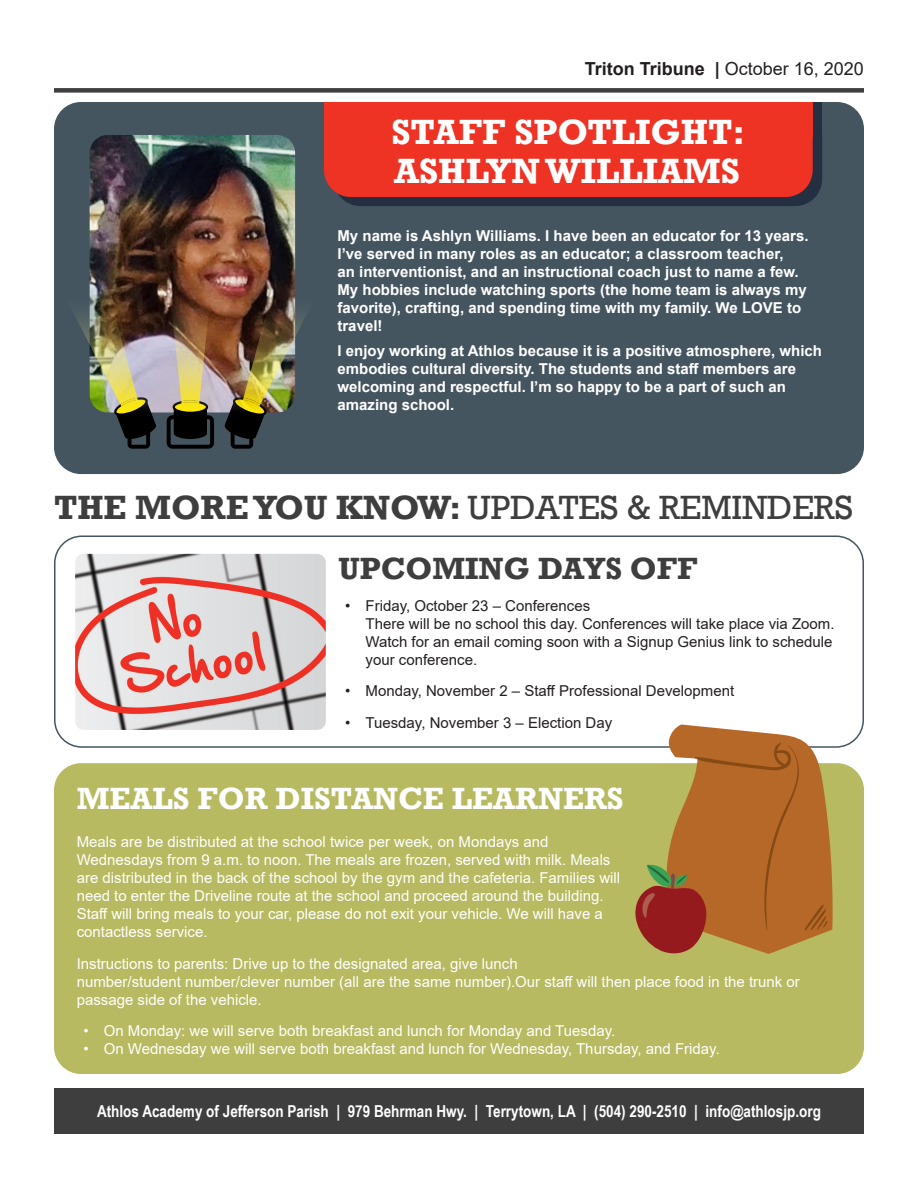
<style>
.page{position:relative;width:918px;height:1188px;background:#fff}
.page>*{position:absolute;margin:0;border:0;box-sizing:border-box;transform-origin:0 0}
.t1{font:700 36px "Rockwell";color:#fff}
.t2{font:34.5px "Rockwell";color:#3e3e3f}
.t3{font:700 31.5px "Rockwell";color:#fff}
.t4{font:700 31.5px "Rockwell";color:#3e3e3f}
.t5{font:700 18px "Arial";color:#231f20}
.t6{font:700 16.5px "Arial Narrow";color:#fff}
.t7{font:15px/18px "Arial";color:#fff}
.t8{font:700 15px/18px "Arial";color:#fff}
.t9{font:15px/18px "Arial";color:#231f20}
.s1{font-weight:400}
.s2{font-weight:700}
</style>
<div class="page">
<div style="left:54px;top:102px;width:810px;height:372px;background:#455560;border-radius:27px"></div>
<div style="left:54px;top:88px;width:810px;height:5px;background:#3e3e3f"></div>
<div style="left:54px;top:1089px;width:810px;height:45px;background:#3e3e3f"></div>
<img style="left:90px;top:135px;width:205px;height:277px">
<svg style="left:167px;top:401px;width:47px;height:48px"></svg>
<img style="left:156px;top:165px;width:68px;height:236px">
<img style="left:181px;top:400px;width:18px;height:7px">
<svg style="left:114px;top:397px;width:43px;height:52px"></svg>
<img style="left:75px;top:169px;width:62px;height:235px">
<img style="left:121px;top:400px;width:18px;height:10px">
<img style="left:120px;top:398px;width:18px;height:8px">
<svg style="left:224px;top:397px;width:43px;height:52px"></svg>
<img style="left:244px;top:169px;width:112px;height:235px">
<img style="left:242px;top:400px;width:17px;height:10px">
<img style="left:243px;top:398px;width:17px;height:8px">
<div style="left:334px;top:111px;width:488px;height:95px;background:#243042;border-radius:27px"></div>
<div style="left:324px;top:102px;width:489px;height:95px;background:#ee3224;border-radius:27px"></div>
<div style="left:324px;top:102px;width:489px;height:35px;background:#ee3224"></div>
<div style="left:54px;top:536px;width:810px;height:212px;border:2px solid #455560;border-radius:27px"></div>
<img style="left:75px;top:554px;width:251px;height:176px">
<div style="left:54px;top:763px;width:810px;height:311px;background:#b7ba60;border-radius:27px"></div>
<svg style="left:635px;top:724px;width:199px;height:230px"></svg>
<p class="t5" style="left:585px;top:56px;width:281px">Triton Tribune | <span class="s1">October 16, 2020</span></p>
<p class="t1" style="left:391px;top:110px;width:355px">STAFF SPOTLIGHT:</p>
<p class="t1" style="left:394px;top:149px;width:347px">ASHLYN WILLIAMS</p>
<p class="t8" style="left:338px;top:227px;width:473px">My name is Ashlyn Williams. I have been an educator for 13 years.<br>I’ve served in many roles as an educator; a classroom teacher,<br>an interventionist, and an instructional coach just to name a few.<br>My hobbies include watching sports (the home team is always my favorite), crafting, and spending time with my family. We LOVE to travel!</p>
<p class="t8" style="left:338px;top:342px;width:486px">I enjoy working at Athlos because it is a positive atmosphere, which embodies cultural diversity. The students and staff members are welcoming and respectful. I’m so happy to be a part of such an amazing school.</p>
<p class="t2" style="left:54px;top:487px;width:801px"><span class="s2">THE MORE YOU KNOW:</span> UPDATES &amp; REMINDERS</p>
<p class="t4" style="left:339px;top:549px;width:361px">UPCOMING DAYS OFF</p>
<p class="t9" style="left:366px;top:596px;width:471px;text-indent:-20px">• Friday, October 23 – Conferences<br>There will be no school this day. Conferences will take place via Zoom.<br>Watch for an email coming soon with a Signup Genius link to schedule your conference.</p>
<p class="t9" style="left:345px;top:682px;width:390px">• Monday, November 2 – Staff Professional Development</p>
<p class="t9" style="left:345px;top:713px;width:269px">• Tuesday, November 3 – Election Day</p>
<p class="t3" style="left:77px;top:779px;width:549px">MEALS FOR DISTANCE LEARNERS</p>
<p class="t7" style="left:77px;top:833px;width:545px">Meals are be distributed at the school twice per week, on Mondays and Wednesdays from 9 a.m. to noon. The meals are frozen, served with milk. Meals are distributed in the back of the school by the gym and the cafeteria. Families will need to enter the Driveline route at the school and proceed around the building.<br>Staff will bring meals to your car, please do not exit your vehicle. We will have a contactless service.</p>
<p class="t7" style="left:77px;top:954px;width:725px">Instructions to parents: Drive up to the designated area, give lunch<br>number/student number/clever number (all are the same number).Our staff will then place food in the trunk or passage side of the vehicle.</p>
<p class="t7" style="left:83px;top:1022px;width:533px">• On Monday: we will serve both breakfast and lunch for Monday and Tuesday.</p>
<p class="t7" style="left:83px;top:1040px;width:638px">• On Wednesday we will serve both breakfast and lunch for Wednesday, Thursday, and Friday.</p>
<p class="t6" style="left:97px;top:1099px;width:725px">Athlos Academy of Jefferson Parish | 979 Behrman Hwy. | Terrytown, LA | (504) 290-2510 | info@athlosjp.org</p>
</div>
